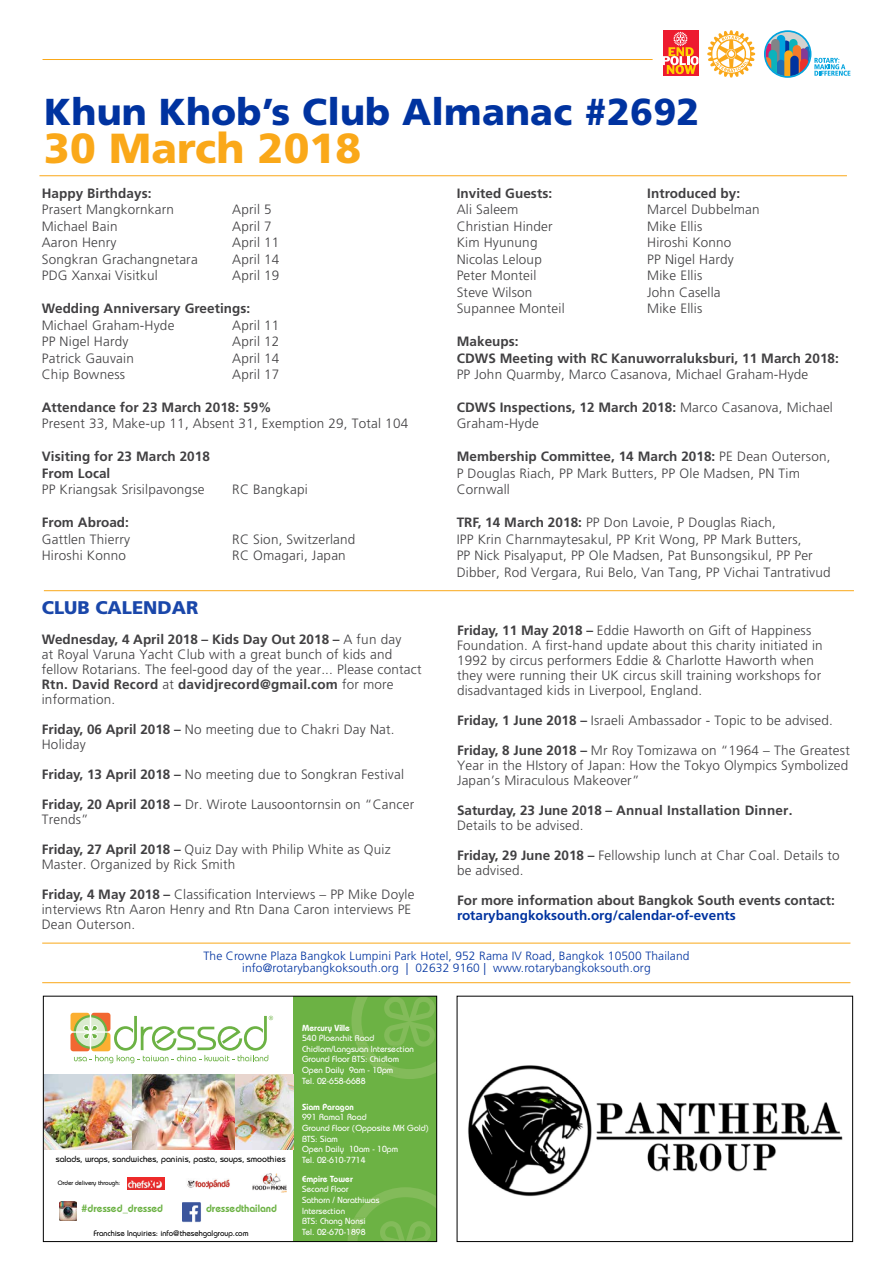
<style>
.page{position:relative;width:893px;height:1263px;background:#fff}
.page>*{position:absolute;margin:0;border:0;box-sizing:border-box;transform-origin:0 0}
.t1{font:900 42px "Frutiger LT Std";letter-spacing:.005em;color:#faa819}
.t2{font:900 37.5px "Frutiger LT Std";letter-spacing:.005em;color:#0033a0}
.t3{font:900 18.3px "Frutiger LT Std";color:#1a47aa}
.t4{font:300 13.5px/15px "Frutiger LT Std";letter-spacing:.015em;color:#414042}
.t5{font:700 13.5px/16.5px "Frutiger LT Std";letter-spacing:.005em;color:#414042}
.t6{font:700 13.5px "Frutiger LT Std";color:#0033a0}
.t7{font:300 12px/12px "Frutiger LT Std";letter-spacing:.01em;color:#0033a0;text-align:center}
.t8{font:600 10.5px "Bauhaus Std";color:#6cb244}
.t9{font:500 8.85px/10.6px "Bauhaus Std";color:#fff}
.t10{font:500 8.85px "Bauhaus Std";color:#000}
.t11{font:600 8.85px "Bauhaus Std";color:#fff}
.t12{font:500 8.1px "Bauhaus Std";color:#000}
.t13{font:500 6.3px "Bauhaus Std";color:#000}
.s1{font-weight:700}
</style>
<div class="page">
<hr style="left:43px;top:59px;width:610px;height:1px;background:#faa819">
<svg style="left:707px;top:30px;width:48px;height:48px"></svg>
<div style="left:662px;top:30px;width:36px;height:46px;background:#ed1b2f"></div>
<svg style="left:662px;top:32px;width:36px;height:42px"></svg>
<svg style="left:764px;top:30px;width:86px;height:48px"></svg>
<hr style="left:42px;top:943px;width:808px;height:1px;background:#faa819">
<hr style="left:42px;top:982px;width:808px;height:1px;background:#faa819">
<hr style="left:44px;top:590px;width:810px;height:1px;background:#faa819">
<hr style="left:39px;top:175px;width:808px;height:1px;background:#faa819">
<div style="left:293px;top:996px;width:144px;height:245px;background:#6cb244"></div>
<img style="left:45px;top:1074px;width:190px;height:75px">
<svg style="left:70px;top:1012px;width:39px;height:38px"></svg>
<svg style="left:71px;top:1013px;width:202px;height:50px"></svg>
<img style="left:59px;top:1201px;width:18px;height:19px">
<img style="left:182px;top:1202px;width:19px;height:21px">
<img style="left:252px;top:1173px;width:35px;height:19px">
<img style="left:187px;top:1179px;width:43px;height:10px">
<img style="left:127px;top:1178px;width:38px;height:11px">
<img style="left:235px;top:1074px;width:58px;height:75px">
<svg style="left:351px;top:998px;width:84px;height:81px"></svg>
<svg style="left:348px;top:1187px;width:87px;height:53px"></svg>
<div style="left:43px;top:996px;width:394px;height:246px;border:1px solid #000"></div>
<img style="left:468px;top:1065px;width:375px;height:132px">
<div style="left:457px;top:996px;width:396px;height:246px;border:1px solid #000"></div>
<h2 class="t2" style="left:44px;top:89px;width:657px">Khun Khob’s Club Almanac #2692</h2>
<h1 class="t1" style="left:44px;top:122px;width:319px">30 March 2018</h1>
<p class="t5" style="left:42px;top:185px;width:111px">Happy Birthdays:</p>
<p class="t4" style="left:42px;top:202px;width:134px">Prasert Mangkornkarn</p>
<p class="t4" style="left:232px;top:202px;width:41px">April 5</p>
<p class="t4" style="left:42px;top:219px;width:77px">Michael Bain</p>
<p class="t4" style="left:232px;top:219px;width:41px">April 7</p>
<p class="t4" style="left:42px;top:235px;width:76px">Aaron Henry</p>
<p class="t4" style="left:232px;top:235px;width:49px">April 11</p>
<p class="t4" style="left:42px;top:252px;width:157px">Songkran Grachangnetara</p>
<p class="t4" style="left:232px;top:252px;width:49px">April 14</p>
<p class="t4" style="left:42px;top:268px;width:118px">PDG Xanxai Visitkul</p>
<p class="t4" style="left:232px;top:268px;width:49px">April 19</p>
<p class="t5" style="left:42px;top:300px;width:210px">Wedding Anniversary Greetings:</p>
<p class="t4" style="left:42px;top:317px;width:134px">Michael Graham-Hyde</p>
<p class="t4" style="left:232px;top:317px;width:49px">April 11</p>
<p class="t4" style="left:42px;top:334px;width:88px">PP Nigel Hardy</p>
<p class="t4" style="left:232px;top:334px;width:49px">April 12</p>
<p class="t4" style="left:42px;top:350px;width:94px">Patrick Gauvain</p>
<p class="t4" style="left:232px;top:350px;width:49px">April 14</p>
<p class="t4" style="left:42px;top:367px;width:85px">Chip Bowness</p>
<p class="t4" style="left:232px;top:367px;width:49px">April 17</p>
<p class="t5" style="left:42px;top:399px;width:231px">Attendance for 23 March 2018: 59%</p>
<p class="t4" style="left:42px;top:416px;width:368px">Present 33, Make-up 11, Absent 31, Exemption 29, Total 104</p>
<p class="t5" style="left:42px;top:449px;width:170px">Visiting for 23 March 2018<br>From Local</p>
<p class="t4" style="left:42px;top:482px;width:164px">PP Kriangsak Srisilpavongse</p>
<p class="t4" style="left:232px;top:482px;width:77px">RC Bangkapi</p>
<p class="t5" style="left:42px;top:515px;width:89px">From Abroad:</p>
<p class="t4" style="left:42px;top:532px;width:90px">Gattlen Thierry</p>
<p class="t4" style="left:232px;top:532px;width:125px">RC Sion, Switzerland</p>
<p class="t4" style="left:42px;top:548px;width:86px">Hiroshi Konno</p>
<p class="t4" style="left:232px;top:548px;width:115px">RC Omagari, Japan</p>
<h3 class="t3" style="left:42px;top:597px;width:158px">CLUB CALENDAR</h3>
<p class="t4" style="left:42px;top:632px;width:381px"><span class="s1">Wednesday, 4 April 2018 – Kids Day Out 2018 –</span> A fun day<br>at Royal Varuna Yacht Club with a great bunch of kids and fellow Rotarians. The feel-good day of the year... Please contact <span class="s1">Rtn. David Record</span> at <span class="s1">davidjrecord@gmail.com</span> for more information.</p>
<p class="t4" style="left:42px;top:722px;width:354px"><span class="s1">Friday, 06 April 2018 –</span> No meeting due to Chakri Day Nat.<br>Holiday</p>
<p class="t4" style="left:42px;top:767px;width:364px"><span class="s1">Friday, 13 April 2018 –</span> No meeting due to Songkran Festival</p>
<p class="t4" style="left:42px;top:797px;width:374px"><span class="s1">Friday, 20 April 2018 –</span> Dr. Wirote Lausoontornsin on “Cancer<br>Trends”</p>
<p class="t4" style="left:42px;top:842px;width:351px"><span class="s1">Friday, 27 April 2018 –</span> Quiz Day with Philip White as Quiz<br>Master. Organized by Rick Smith</p>
<p class="t4" style="left:42px;top:887px;width:374px"><span class="s1">Friday, 4 May 2018 –</span> Classification Interviews – PP Mike Doyle interviews Rtn Aaron Henry and Rtn Dana Caron interviews PE<br>Dean Outerson.</p>
<p class="t5" style="left:457px;top:185px;width:97px">Invited Guests:</p>
<p class="t5" style="left:647px;top:185px;width:94px">Introduced by:</p>
<p class="t4" style="left:457px;top:202px;width:63px">Ali Saleem</p>
<p class="t4" style="left:647px;top:202px;width:114px">Marcel Dubbelman</p>
<p class="t4" style="left:457px;top:219px;width:98px">Christian Hinder</p>
<p class="t4" style="left:647px;top:219px;width:57px">Mike Ellis</p>
<p class="t4" style="left:457px;top:235px;width:82px">Kim Hyunung</p>
<p class="t4" style="left:647px;top:235px;width:86px">Hiroshi Konno</p>
<p class="t4" style="left:457px;top:252px;width:87px">Nicolas Leloup</p>
<p class="t4" style="left:647px;top:252px;width:88px">PP Nigel Hardy</p>
<p class="t4" style="left:457px;top:268px;width:81px">Peter Monteil</p>
<p class="t4" style="left:647px;top:268px;width:57px">Mike Ellis</p>
<p class="t4" style="left:457px;top:285px;width:77px">Steve Wilson</p>
<p class="t4" style="left:647px;top:285px;width:75px">John Casella</p>
<p class="t4" style="left:457px;top:301px;width:110px">Supannee Monteil</p>
<p class="t4" style="left:647px;top:301px;width:57px">Mike Ellis</p>
<p class="t5" style="left:457px;top:333px;width:384px">Makeups:<br>CDWS Meeting with RC Kanuworraluksburi, 11 March 2018:</p>
<p class="t4" style="left:457px;top:367px;width:353px">PP John Quarmby, Marco Casanova, Michael Graham-Hyde</p>
<p class="t4" style="left:457px;top:399px;width:378px;line-height:16.5px"><span class="s1">CDWS Inspections, 12 March 2018:</span> Marco Casanova, Michael<br>Graham-Hyde</p>
<p class="t4" style="left:457px;top:449px;width:375px;line-height:16.5px"><span class="s1">Membership Committee, 14 March 2018:</span> PE Dean Outerson,<br>P Douglas Riach, PP Mark Butters, PP Ole Madsen, PN Tim<br>Cornwall</p>
<p class="t4" style="left:457px;top:515px;width:375px;line-height:16.5px"><span class="s1">TRF, 14 March 2018:</span> PP Don Lavoie, P Douglas Riach,<br>IPP Krin Charnmaytesakul, PP Krit Wong, PP Mark Butters,<br>PP Nick Pisalyaput, PP Ole Madsen, Pat Bunsongsikul, PP Per Dibber, Rod Vergara, Rui Belo, Van Tang, PP Vichai Tantrativud</p>
<p class="t4" style="left:457px;top:623px;width:367px"><span class="s1">Friday, 11 May 2018 –</span> Eddie Haworth on Gift of Happiness Foundation. A first-hand update about this charity initiated in 1992 by circus performers Eddie &amp; Charlotte Haworth when they were running their UK circus skill training workshops for disadvantaged kids in Liverpool, England.</p>
<p class="t4" style="left:457px;top:713px;width:377px"><span class="s1">Friday, 1 June 2018 –</span> Israeli Ambassador - Topic to be advised.</p>
<p class="t4" style="left:457px;top:743px;width:394px;text-align:justify"><span class="s1">Friday, 8 June 2018 –</span> Mr Roy Tomizawa on “1964 – The Greatest Year in the HIstory of Japan: How the Tokyo Olympics Symbolized Japan’s Miraculous Makeover”</p>
<p class="t5" style="left:457px;top:802px;width:337px">Saturday, 23 June 2018 – Annual Installation Dinner.</p>
<p class="t4" style="left:457px;top:818px;width:128px">Details to be advised.</p>
<p class="t4" style="left:457px;top:848px;width:384px"><span class="s1">Friday, 29 June 2018 –</span> Fellowship lunch at Char Coal. Details to be advised.</p>
<p class="t5" style="left:457px;top:892px;width:379px">For more information about Bangkok South events contact:</p>
<p class="t6" style="left:457px;top:907px;width:280px">rotarybangkoksouth.org/calendar-of-events</p>
<p class="t7" style="left:203px;top:950px;width:488px">The Crowne Plaza Bangkok Lumpini Park Hotel, 952 Rama IV Road, Bangkok 10500 Thailand info@rotarybangkoksouth.org | 02632 9160 | www.rotarybangkoksouth.org</p>
<p class="t11" style="left:302px;top:1022px;width:49px">Mercury Ville</p>
<p class="t10" style="left:56px;top:1153px;width:231px">salads, wraps, sandwiches, paninis, pasta, soups, smoothies</p>
<p class="t13" style="left:58px;top:1179px;width:64px">Order delivery through:</p>
<p class="t8" style="left:82px;top:1202px;width:83px">#dressed_dressed</p>
<p class="t8" style="left:206px;top:1202px;width:72px">dressedthailand</p>
<p class="t12" style="left:94px;top:1228px;width:156px">Franchise Inquiries: info@thesehgalgroup.com</p>
<p class="t9" style="left:302px;top:1033px;width:113px">540 Ploenchit Road<br>Chidlom/Langsuan Intersection<br>Ground Floor BTS: Chidlom<br>Open Daily 9am - 10pm</p>
<p class="t9" style="left:302px;top:1075px;width:65px">Tel. 02-658-6688</p>
<p class="t11" style="left:302px;top:1101px;width:53px">Siam Paragon</p>
<p class="t9" style="left:302px;top:1112px;width:128px">991 Rama1 Road<br>Ground Floor (Opposite MK Gold)<br>BTS: Siam<br>Open Daily 10am - 10pm<br>Tel. 02-610-7714</p>
<p class="t11" style="left:302px;top:1173px;width:52px">Empire Tower</p>
<p class="t9" style="left:302px;top:1184px;width:48px">Second Floor</p>
<p class="t9" style="left:302px;top:1205px;width:45px">Intersection</p>
<p class="t9" style="left:302px;top:1194px;width:79px">Sathorn / Narathiwas</p>
<p class="t9" style="left:302px;top:1215px;width:65px">BTS: Chong Nonsi<br>Tel. 02-670-1898</p>
</div>
